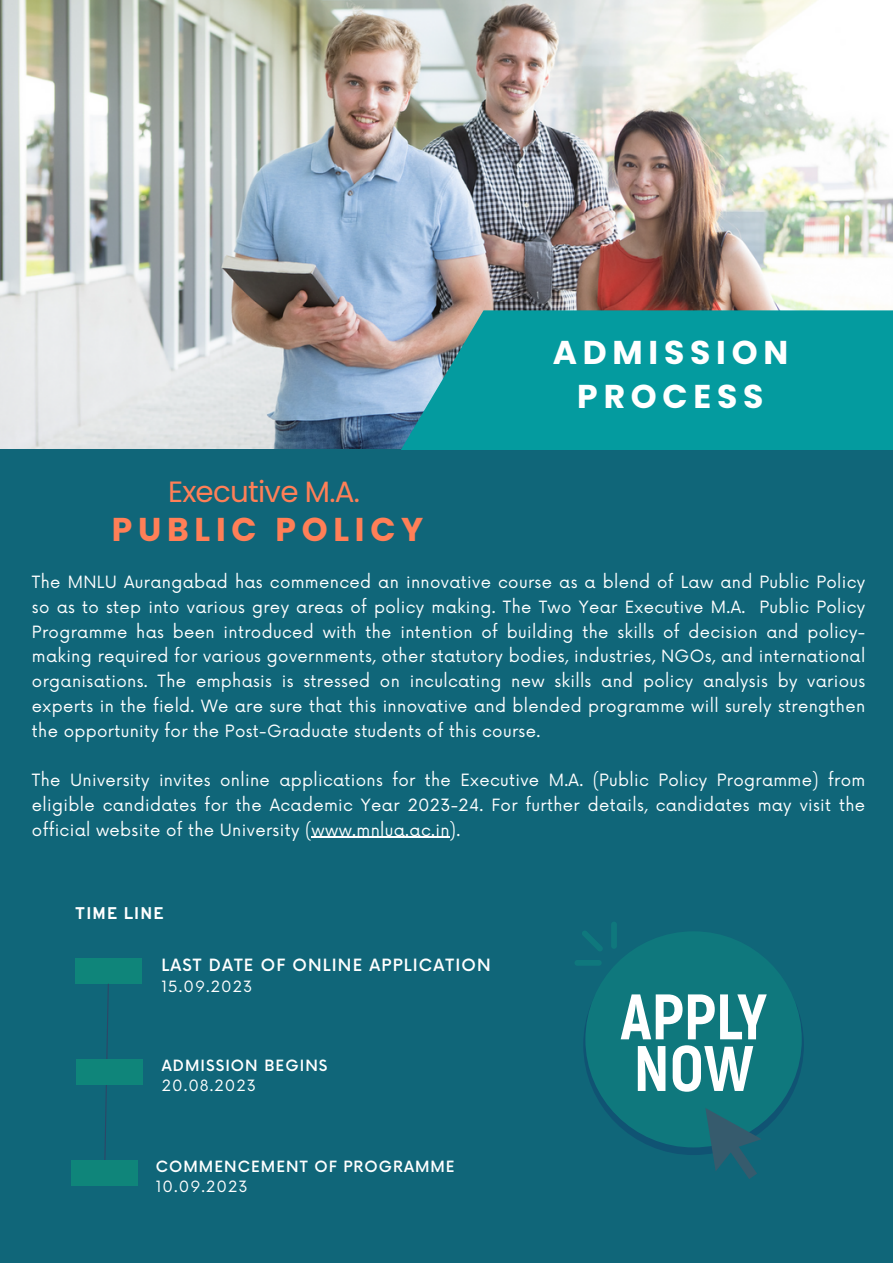
<style>
.page{position:relative;width:893px;height:1264px;background:#fff}
.page>*{position:absolute;margin:0;border:0;box-sizing:border-box;transform-origin:0 0}
.t1{font:700 33px/43.8px "Poppins";letter-spacing:.175em;color:#fff;text-align:center}
.t2{font:700 33px "Poppins";letter-spacing:.175em;color:#ff7f57}
.t3{font:29.25px "Poppins";letter-spacing:-.025em;color:#ff7f57}
.t4{font:16.5px/24.8px "Now";letter-spacing:.02em;color:#fff;text-align:justify}
.t5{font:500 16.5px "Now";letter-spacing:.07em;color:#fff}
.t6{font:800 16.5px "Overpass";letter-spacing:.07em;color:#fff}
.t7{font:500 15.15px "Now";letter-spacing:.07em;color:#fff}
.t8{font:15.15px "Now";letter-spacing:.07em;color:#fff}
</style>
<div class="page">
<div style="left:0;top:0;width:892px;height:1262px;background:#106679"></div>
<div style="left:75px;top:957px;width:67px;height:26px;background:#0f857a"></div>
<svg style="left:104px;top:983px;width:5px;height:177px"></svg>
<div style="left:76px;top:1058px;width:66px;height:26px;background:#0f857a"></div>
<img style="left:0;top:0;width:892px;height:448px">
<div style="left:401px;top:310px;width:491px;height:140px;background:#049b9f"></div>
<div style="left:71px;top:1160px;width:67px;height:25px;background:#0f857a"></div>
<div style="left:583px;top:934px;width:220px;height:220px;background:#105373;border-radius:50%"></div>
<div style="left:585px;top:931px;width:216px;height:216px;background:#0f787d;border-radius:50%"></div>
<svg style="left:620px;top:994px;width:94px;height:45px"></svg>
<svg style="left:720px;top:994px;width:46px;height:45px"></svg>
<svg style="left:637px;top:1046px;width:28px;height:44px"></svg>
<svg style="left:672px;top:1045px;width:81px;height:46px"></svg>
<div style="left:611px;top:921px;width:6px;height:27px;background:#0f787d;border-radius:3px"></div>
<div style="left:574px;top:960px;width:27px;height:5px;background:#0f787d;border-radius:3px"></div>
<svg style="left:582px;top:931px;width:21px;height:20px"></svg>
<svg style="left:705px;top:1108px;width:56px;height:71px"></svg>
<hr style="left:311px;top:836px;width:139px;height:1px;background:#fff">
<p class="t3" style="left:168px;top:471px;width:193px">Executive M.A.</p>
<p class="t2" style="left:112px;top:506px;width:313px">PUBLIC POLICY</p>
<p class="t1" style="left:552px;top:331px;width:237px">ADMISSION<br>PROCESS</p>
<p class="t4" style="left:32px;top:570px;width:834px">The MNLU Aurangabad has commenced an innovative course as a blend of Law and Public Policy so as to step into various grey areas of policy making. The Two Year Executive M.A. Public Policy Programme has been introduced with the intention of building the skills of decision and policy&shy;making required for various governments, other statutory bodies, industries, NGOs, and international organisations. The emphasis is stressed on inculcating new skills and policy analysis by various experts in the field. We are sure that this innovative and blended programme will surely strengthen the opportunity for the Post-Graduate students of this course.</p>
<p class="t4" style="left:32px;top:768px;width:834px">The University invites online applications for the Executive M.A. (Public Policy Programme) from eligible candidates for the Academic Year 2023-24. For further details, candidates may visit the official website of the University (www.mnlua.ac.in).</p>
<p class="t6" style="left:75px;top:906px;width:90px">TIME LINE</p>
<p class="t5" style="left:161px;top:955px;width:331px">LAST DATE OF ONLINE APPLICATION</p>
<p class="t8" style="left:161px;top:977px;width:92px">15.09.2023</p>
<p class="t7" style="left:162px;top:1057px;width:167px">ADMISSION BEGINS</p>
<p class="t8" style="left:162px;top:1076px;width:96px">20.08.2023</p>
<p class="t7" style="left:156px;top:1158px;width:300px">COMMENCEMENT OF PROGRAMME</p>
<p class="t8" style="left:156px;top:1178px;width:93px">10.09.2023</p>
</div>
